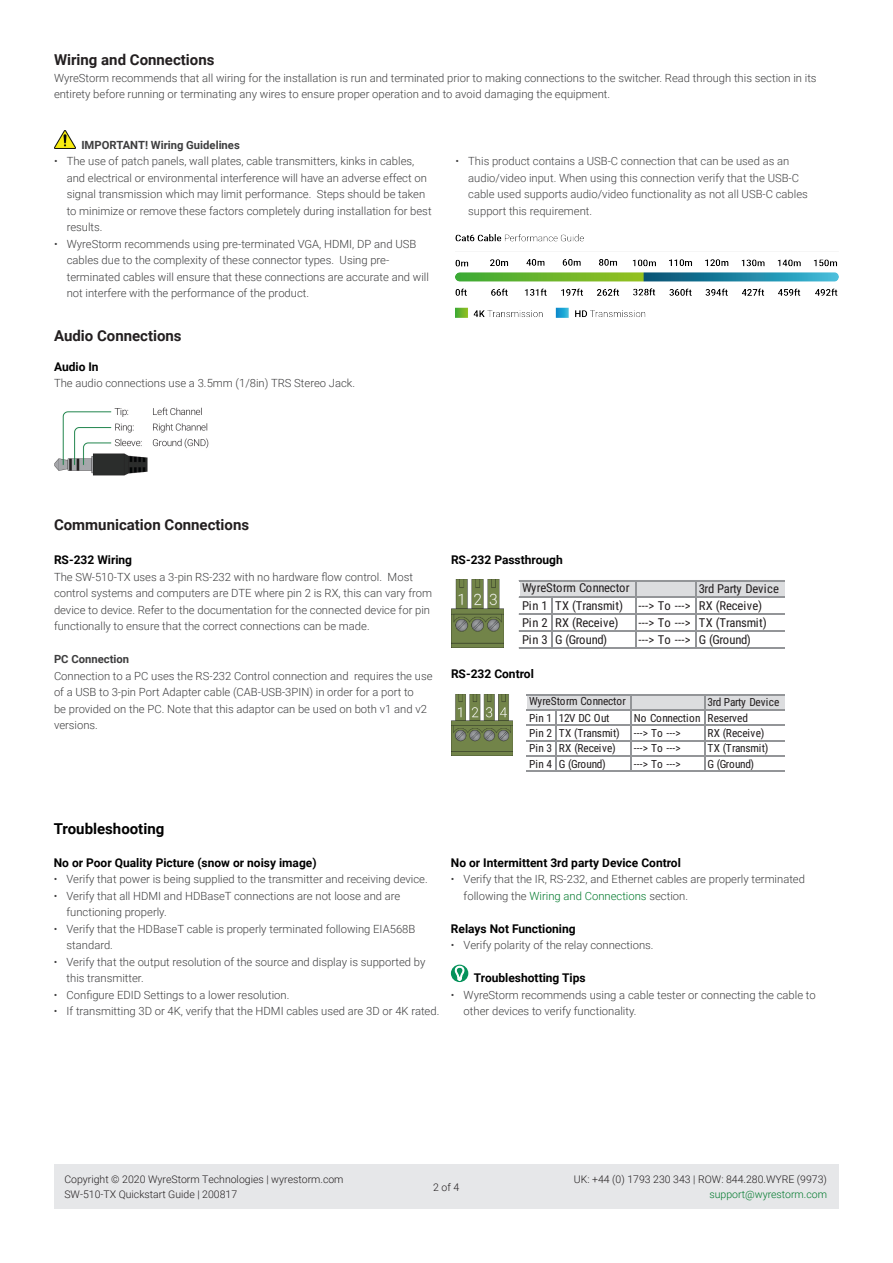
<style>
.page{position:relative;width:893px;height:1263px;background:#fff}
.page>*{position:absolute;margin:0;border:0;box-sizing:border-box;transform-origin:0 0}
.t1{font:700 15px "Roboto";color:#231f20}
.t2{font:700 15px "Roboto";color:#000}
.t3{font:12.3px "Roboto Condensed";letter-spacing:-.015em;color:#231f20}
.t4{font:12.3px "Roboto Condensed";letter-spacing:.01em;color:#231f20}
.t5{font:700 12px "Roboto";color:#000}
.t6{font:300 11.25px/16.5px "Roboto";color:#3e3e3f}
.t7{font:300 11.25px/16.5px "Roboto";color:#414142}
.t8{font:11.25px/15.3px "Roboto Condensed";letter-spacing:-.015em;color:#231f20}
.t9{font:700 11.25px "Roboto";color:#3e3e3f}
.t10{font:11.25px "Roboto Condensed";letter-spacing:.01em;color:#231f20}
.t11{font:300 10.5px/15px "Roboto";color:#231f20}
.t12{font:300 10.5px "Roboto";color:#00792c}
.s1{color:#00792c}
</style>
<div class="page">
<img style="left:54px;top:130px;width:22px;height:19px">
<img style="left:455px;top:234px;width:384px;height:84px">
<img style="left:451px;top:580px;width:53px;height:68px">
<div style="left:520px;top:581px;width:264px;height:17px;background:#dcdddf"></div>
<hr style="left:635px;top:581px;width:1px;height:67px;background:#939598">
<hr style="left:695px;top:581px;width:2px;height:67px;background:#939598">
<hr style="left:552px;top:598px;width:1px;height:50px;background:#939598">
<hr style="left:519px;top:580px;width:265px;height:1px;background:#939598">
<hr style="left:519px;top:597px;width:265px;height:1px;background:#939598">
<hr style="left:519px;top:614px;width:265px;height:1px;background:#939598">
<hr style="left:519px;top:630px;width:265px;height:1px;background:#939598">
<hr style="left:519px;top:647px;width:265px;height:1px;background:#939598">
<img style="left:451px;top:694px;width:62px;height:61px">
<div style="left:527px;top:695px;width:257px;height:15px;background:#dcdddf"></div>
<hr style="left:631px;top:695px;width:1px;height:77px;background:#939598">
<hr style="left:704px;top:695px;width:1px;height:77px;background:#939598">
<hr style="left:556px;top:710px;width:1px;height:62px;background:#939598">
<hr style="left:526px;top:694px;width:258px;height:1px;background:#939598">
<hr style="left:526px;top:709px;width:258px;height:1px;background:#939598">
<hr style="left:526px;top:725px;width:258px;height:1px;background:#939598">
<hr style="left:526px;top:740px;width:258px;height:1px;background:#939598">
<hr style="left:526px;top:755px;width:258px;height:1px;background:#939598">
<hr style="left:526px;top:771px;width:258px;height:1px;background:#939598">
<img style="left:54px;top:407px;width:155px;height:69px">
<svg style="left:451px;top:965px;width:17px;height:17px"></svg>
<svg style="left:455px;top:966px;width:9px;height:14px"></svg>
<div style="left:54px;top:1164px;width:785px;height:45px;background:#e6e7e9"></div>
<p class="t1" style="left:54px;top:49px;width:162px">Wiring and Connections</p>
<p class="t6" style="left:54px;top:69px;width:764px">WyreStorm recommends that all wiring for the installation is run and terminated prior to making connections to the switcher. Read through this section in its entirety before running or terminating any wires to ensure proper operation and to avoid damaging the equipment.</p>
<p class="t9" style="left:81px;top:137px;width:160px">IMPORTANT! Wiring Guidelines</p>
<p class="t6" style="left:67px;top:153px;width:366px;text-indent:-13px">• The use of patch panels, wall plates, cable transmitters, kinks in cables, and electrical or environmental interference will have an adverse effect on signal transmission which may limit performance. Steps should be taken to minimize or remove these factors completely during installation for best results.</p>
<p class="t6" style="left:67px;top:235px;width:364px;text-indent:-13px">• WyreStorm recommends using pre-terminated VGA, HDMI, DP and USB cables due to the complexity of these connector types. Using pre&shy;terminated cables will ensure that these connections are accurate and will not interfere with the performance of the product.</p>
<p class="t7" style="left:468px;top:153px;width:341px;text-indent:-13px">• This product contains a USB-C connection that can be used as an audio/video input. When using this connection verify that the USB-C cable used supports audio/video functionality as not all USB-C cables support this requirement.</p>
<p class="t1" style="left:54px;top:325px;width:129px">Audio Connections</p>
<p class="t5" style="left:54px;top:358px;width:46px">Audio In</p>
<p class="t6" style="left:54px;top:375px;width:303px">The audio connections use a 3.5mm (1/8in) TRS Stereo Jack.</p>
<p class="t1" style="left:54px;top:514px;width:197px">Communication Connections</p>
<p class="t5" style="left:54px;top:551px;width:80px">RS-232 Wiring</p>
<p class="t6" style="left:54px;top:568px;width:379px">The SW-510-TX uses a 3-pin RS-232 with no hardware flow control. Most control systems and computers are DTE where pin 2 is RX, this can vary from device to device. Refer to the documentation for the connected device for pin functionally to ensure that the correct connections can be made.</p>
<p class="t9" style="left:54px;top:651px;width:77px">PC Connection</p>
<p class="t6" style="left:54px;top:667px;width:380px">Connection to a PC uses the RS-232 Control connection and requires the use of a USB to 3-pin Port Adapter cable (CAB-USB-3PIN) in order for a port to<br>be provided on the PC. Note that this adaptor can be used on both v1 and v2 versions.</p>
<p class="t5" style="left:451px;top:551px;width:113px">RS-232 Passthrough</p>
<p class="t3" style="left:522px;top:579px;width:109px">WyreStorm Connector</p>
<p class="t3" style="left:699px;top:580px;width:82px">3rd Party Device</p>
<p class="t3" style="left:522px;top:597px;width:102px">Pin 1 TX (Transmit)</p>
<p class="t4" style="left:638px;top:597px;width:125px">---&gt; To ---&gt; RX (Receive)</p>
<p class="t4" style="left:522px;top:614px;width:98px">Pin 2 RX (Receive)</p>
<p class="t3" style="left:638px;top:614px;width:130px">---&gt; To ---&gt; TX (Transmit)</p>
<p class="t3" style="left:522px;top:631px;width:87px">Pin 3 G (Ground)</p>
<p class="t3" style="left:638px;top:631px;width:114px">---&gt; To ---&gt; G (Ground)</p>
<p class="t5" style="left:451px;top:666px;width:84px">RS-232 Control</p>
<p class="t8" style="left:529px;top:693px;width:98px">WyreStorm Connector</p>
<p class="t8" style="left:707px;top:694px;width:73px">3rd Party Device</p>
<p class="t8" style="left:529px;top:710px;width:220px;text-indent:104px">No Connection Reserved<br>Pin 2 TX (Transmit) ---&gt; To ---&gt;</p>
<p class="t8" style="left:529px;top:710px;width:82px">Pin 1 12V DC Out</p>
<p class="t10" style="left:707px;top:725px;width:58px">RX (Receive)</p>
<p class="t10" style="left:529px;top:740px;width:88px">Pin 3 RX (Receive)</p>
<p class="t8" style="left:634px;top:740px;width:48px">---&gt; To ---&gt;</p>
<p class="t8" style="left:707px;top:740px;width:62px">TX (Transmit)</p>
<p class="t8" style="left:529px;top:756px;width:78px">Pin 4 G (Ground)</p>
<p class="t8" style="left:634px;top:756px;width:48px">---&gt; To ---&gt;</p>
<p class="t8" style="left:707px;top:756px;width:48px">G (Ground)</p>
<p class="t2" style="left:54px;top:818px;width:112px">Troubleshooting</p>
<p class="t5" style="left:54px;top:854px;width:264px">No or Poor Quality Picture (snow or noisy image)</p>
<p class="t6" style="left:54px;top:870px;width:375px">• Verify that power is being supplied to the transmitter and receiving device.</p>
<p class="t6" style="left:67px;top:887px;width:335px;text-indent:-13px">• Verify that all HDMI and HDBaseT connections are not loose and are functioning properly.</p>
<p class="t6" style="left:67px;top:920px;width:350px;text-indent:-13px">• Verify that the HDBaseT cable is properly terminated following EIA568B standard.</p>
<p class="t6" style="left:67px;top:953px;width:360px;text-indent:-13px">• Verify that the output resolution of the source and display is supported by this transmitter.</p>
<p class="t6" style="left:54px;top:986px;width:237px">• Configure EDID Settings to a lower resolution.</p>
<p class="t6" style="left:54px;top:1002px;width:387px">• If transmitting 3D or 4K, verify that the HDMI cables used are 3D or 4K rated.</p>
<p class="t5" style="left:451px;top:854px;width:232px">No or Intermittent 3rd party Device Control</p>
<p class="t6" style="left:464px;top:870px;width:343px;text-indent:-13px">• Verify that the IR, RS-232, and Ethernet cables are properly terminated following the <span class="s1">Wiring and Connections</span> section.</p>
<p class="t5" style="left:451px;top:920px;width:126px">Relays Not Functioning</p>
<p class="t6" style="left:451px;top:936px;width:204px">• Verify polarity of the relay connections.</p>
<p class="t5" style="left:474px;top:969px;width:113px">Troubleshotting Tips</p>
<p class="t6" style="left:464px;top:986px;width:354px;text-indent:-13px">• WyreStorm recommends using a cable tester or connecting the cable to other devices to verify functionality.</p>
<p class="t11" style="left:64px;top:1171px;width:281px">Copyright © 2020 WyreStorm Technologies | wyrestorm.com<br>SW-510-TX Quickstart Guide | 200817</p>
<p class="t11" style="left:574px;top:1171px;width:255px">UK: +44 (0) 1793 230 343 | ROW: 844.280.WYRE (9973)</p>
<p class="t11" style="left:433px;top:1179px;width:27px">2 of 4</p>
<p class="t12" style="left:709px;top:1187px;width:119px">support@wyrestorm.com</p>
</div>
